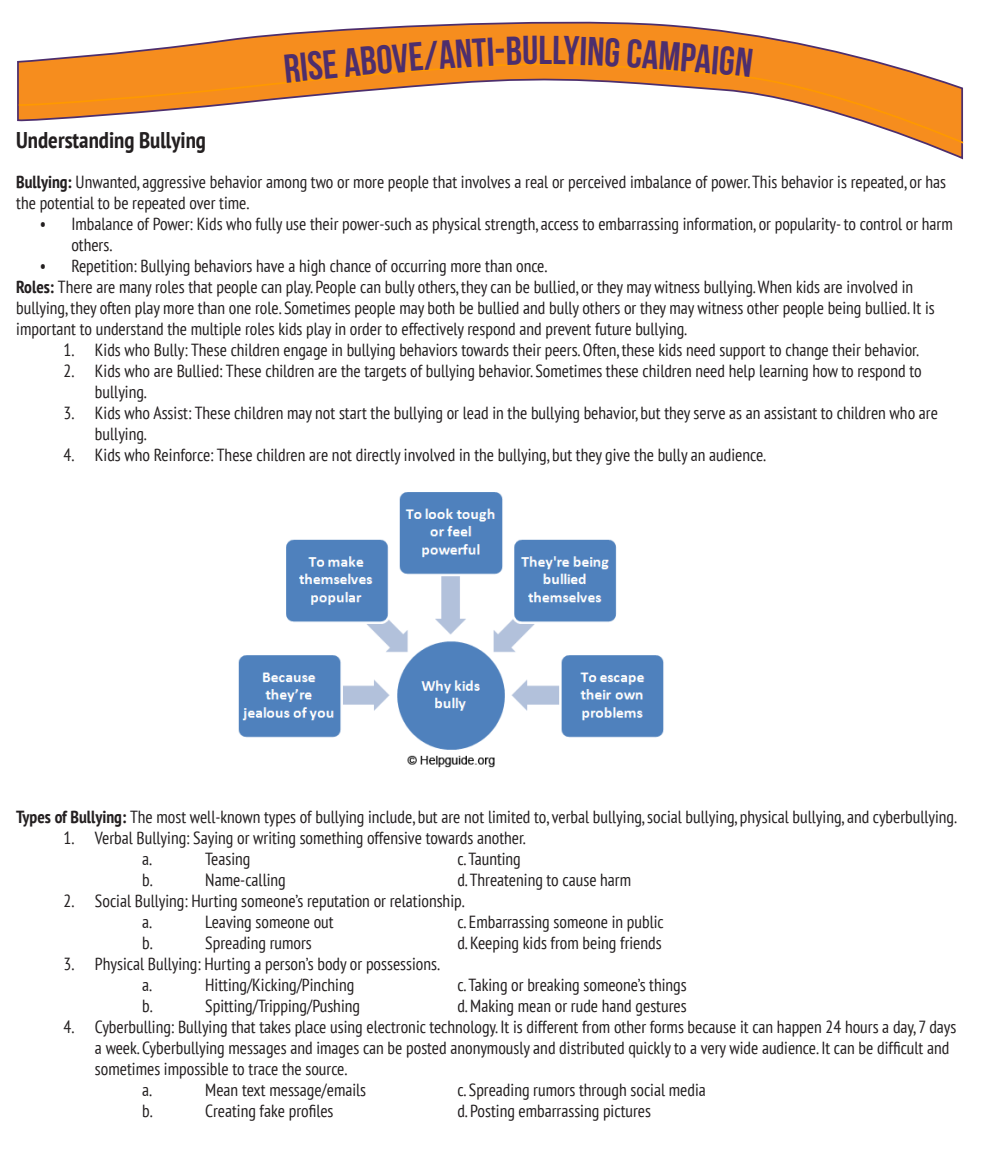
<style>
.page{position:relative;width:987px;height:1170px;background:#fff}
.page>*{position:absolute;margin:0;border:0;box-sizing:border-box;transform-origin:0 0}
.t1{font:40.25px "Bebas Neue";color:#4d2e6d}
.t2{font:700 condensed 22.75px "PT Sans";color:#231f20}
.t3{font:condensed 17.5px/21px "PT Sans";color:#231f20}
.s1{font-weight:700}
</style>
<div class="page">
<img style="left:238px;top:492px;width:426px;height:275px">
<svg style="left:44px;top:21px;width:919px;height:139px"></svg>
<svg style="left:17px;top:59px;width:947px;height:85px"></svg>
<svg style="left:284px;top:51px;width:39px;height:32px"></svg>
<div style="left:438px;top:36px;width:99px;height:33px;background:#f68d1e"></div>
<svg style="left:553px;top:36px;width:67px;height:31px;background:#f68d1c"></svg>
<div style="left:627px;top:39px;width:126px;height:38px;background:#f68d1e"></div>
<h1 class="t1" style="left:321px;top:43px;width:117px;rotate:-5deg">e Above/</h1>
<h1 class="t1" style="left:538px;top:28px;width:15px">l</h1>
<h2 class="t2" style="left:16px;top:125px;width:191px">Understanding Bullying</h2>
<p class="t3" style="left:16px;top:171px;width:931px"><span class="s1">Bullying:</span> Unwanted, aggressive behavior among two or more people that involves a real or perceived imbalance of power. This behavior is repeated, or has the potential to be repeated over time.</p>
<p class="t3" style="left:71px;top:213px;width:883px;text-indent:-32px">• Imbalance of Power: Kids who fully use their power-such as physical strength, access to embarrassing information, or popularity- to control or harm others.</p>
<p class="t3" style="left:16px;top:255px;width:920px;text-indent:24px">• Repetition: Bullying behaviors have a high chance of occurring more than once.<br><span class="s1">Roles:</span> There are many roles that people can play. People can bully others, they can be bullied, or they may witness bullying. When kids are involved in bullying, they often play more than one role. Sometimes people may both be bullied and bully others or they may witness other people being bullied. It is important to understand the multiple roles kids play in order to effectively respond and prevent future bullying.</p>
<p class="t3" style="left:63px;top:339px;width:857px">1. Kids who Bully: These children engage in bullying behaviors towards their peers. Often, these kids need support to change their behavior.</p>
<p class="t3" style="left:95px;top:360px;width:828px;text-indent:-32px">2. Kids who are Bullied: These children are the targets of bullying behavior. Sometimes these children need help learning how to respond to bullying.</p>
<p class="t3" style="left:95px;top:402px;width:844px;text-indent:-32px">3. Kids who Assist: These children may not start the bullying or lead in the bullying behavior, but they serve as an assistant to children who are bullying.</p>
<p class="t3" style="left:63px;top:444px;width:704px">4. Kids who Reinforce: These children are not directly involved in the bullying, but they give the bully an audience.</p>
<p class="t3" style="left:16px;top:805px;width:942px"><span class="s1">Types of Bullying:</span> The most well-known types of bullying include, but are not limited to, verbal bullying, social bullying, physical bullying, and cyberbullying.</p>
<p class="t3" style="left:142px;top:826px;width:385px;text-indent:-79px">1. Verbal Bullying: Saying or writing something offensive towards another. a.</p>
<p class="t3" style="left:205px;top:847px;width:47px">Teasing</p>
<p class="t3" style="left:457px;top:847px;width:65px">c. Taunting</p>
<p class="t3" style="left:142px;top:868px;width:12px">b.</p>
<p class="t3" style="left:205px;top:868px;width:82px">Name-calling</p>
<p class="t3" style="left:457px;top:868px;width:175px">d. Threatening to cause harm</p>
<p class="t3" style="left:142px;top:889px;width:324px;text-indent:-79px">2. Social Bullying: Hurting someone’s reputation or relationship. a.</p>
<p class="t3" style="left:205px;top:910px;width:130px">Leaving someone out</p>
<p class="t3" style="left:457px;top:910px;width:208px">c. Embarrassing someone in public</p>
<p class="t3" style="left:142px;top:931px;width:12px">b.</p>
<p class="t3" style="left:205px;top:931px;width:108px">Spreading rumors</p>
<p class="t3" style="left:457px;top:931px;width:206px">d. Keeping kids from being friends</p>
<p class="t3" style="left:142px;top:952px;width:299px;text-indent:-79px">3. Physical Bullying: Hurting a person’s body or possessions. a.</p>
<p class="t3" style="left:205px;top:973px;width:150px">Hitting/Kicking/Pinching</p>
<p class="t3" style="left:457px;top:973px;width:231px">c. Taking or breaking someone’s things</p>
<p class="t3" style="left:142px;top:994px;width:12px">b.</p>
<p class="t3" style="left:205px;top:994px;width:156px">Spitting/Tripping/Pushing</p>
<p class="t3" style="left:457px;top:994px;width:231px">d. Making mean or rude hand gestures</p>
<p class="t3" style="left:63px;top:1015px;width:894px">4. Cyberbulling: Bullying that takes place using electronic technology. It is different from other forms because it can happen 24 hours a day, 7 days</p>
<p class="t3" style="left:95px;top:1036px;width:856px">a week. Cyberbullying messages and images can be posted anonymously and distributed quickly to a very wide audience. It can be difficult and</p>
<p class="t3" style="left:95px;top:1057px;width:254px">sometimes impossible to trace the source.</p>
<p class="t3" style="left:142px;top:1078px;width:11px">a.</p>
<p class="t3" style="left:205px;top:1078px;width:162px">Mean text message/emails</p>
<p class="t3" style="left:457px;top:1078px;width:250px">c. Spreading rumors through social media</p>
<p class="t3" style="left:142px;top:1099px;width:12px">b.</p>
<p class="t3" style="left:205px;top:1099px;width:130px">Creating fake profiles</p>
<p class="t3" style="left:457px;top:1099px;width:195px">d. Posting embarrassing pictures</p>
</div>
